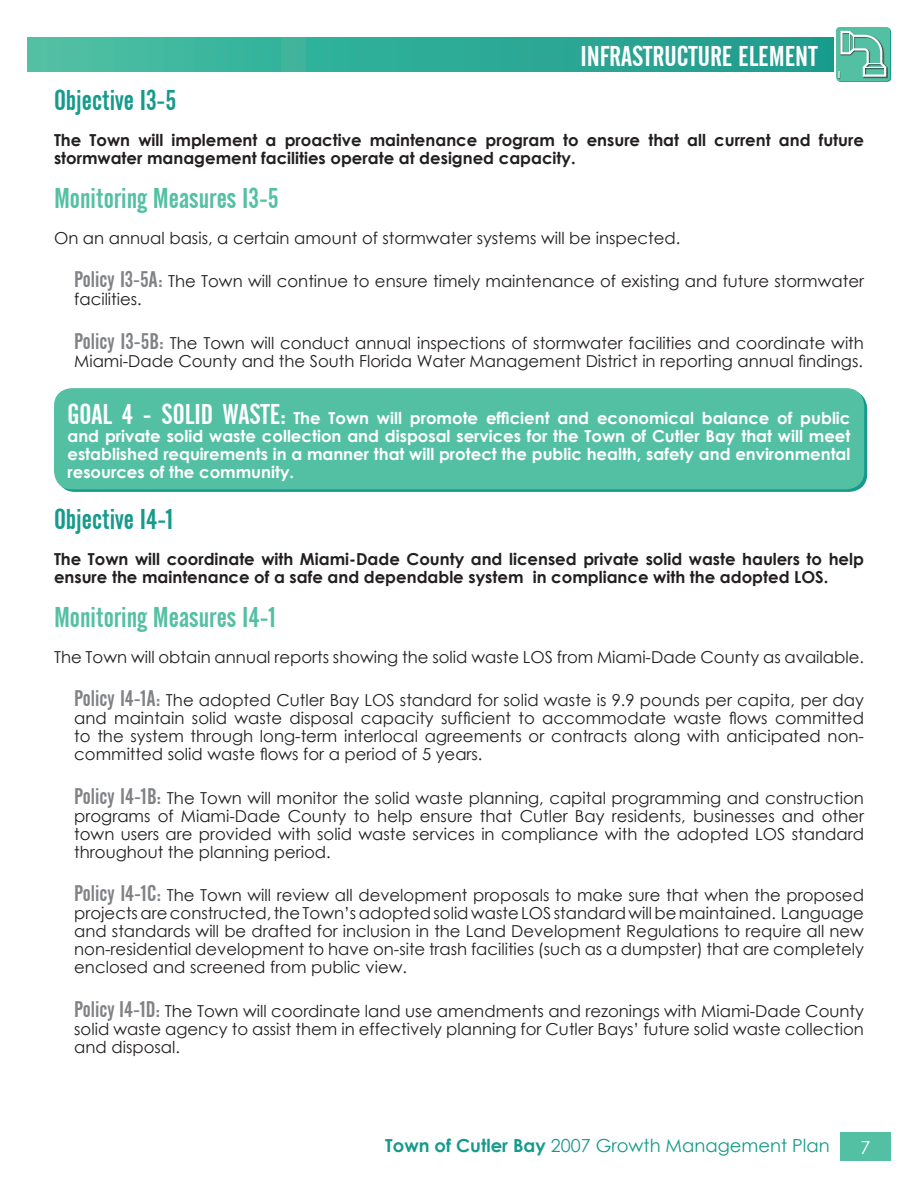
<style>
.page{position:relative;width:918px;height:1188px;background:#fff}
.page>*{position:absolute;margin:0;border:0;box-sizing:border-box;transform-origin:0 0}
.Paragraph_Style_1{font:28.5px "Alternate Gothic No 2 BT";color:#54c0a3}
.Paragraph_Style_1-2{font:28.5px "Alternate Gothic No 2 BT";color:#169a8c}
.t1{font:28.5px "Alternate Gothic No 2 BT";color:#fff}
.t2{font:18px "Century Gothic";color:#169a8c}
.t3{font:18px "Century Gothic";color:#fff}
.Paragraph_Style_1-3{font:16.5px/18px "Century Gothic";color:#231f20;text-align:justify}
.Paragraph_Style_1-4{font:700 16.5px/18px "Century Gothic";color:#231f20}
.t4{font:700 16.5px/18px "Century Gothic";color:#fff;text-align:justify}
.t5{font:700 9.6px "Century Gothic";color:#fff}
.s1{font-family:"Alternate Gothic No 2 BT";font-size:22.5px;color:#808285}
.s2{font-family:"Alternate Gothic No 2 BT";font-weight:400;font-size:28.5px}
.s3{font-weight:700}
</style>
<div class="page">
<div style="left:840px;top:1133px;width:51px;height:28px;background:#54c0a3"></div>
<div style="left:27px;top:38px;width:807px;height:34px;background:linear-gradient(to right,#49c0a3,#1b9a8d)"></div>
<svg style="left:837px;top:28px;width:54px;height:54px"></svg>
<div style="left:836px;top:27px;width:54px;height:54px;background:#54c0a3;border-radius:4px"></div>
<div style="left:840px;top:31px;width:48px;height:47px;background:#231f20;opacity:.75"></div>
<svg style="left:838px;top:31px;width:48px;height:49px"></svg>
<div style="left:57px;top:391px;width:810px;height:101px;background:linear-gradient(to bottom,#14998b,#1e9f8f);border-radius:18px"></div>
<div style="left:54px;top:388px;width:810px;height:101px;background:#54c0a3;border-radius:18px"></div>
<h1 class="t1" style="left:580px;top:40px;width:239px">INFRASTRUCTURE ELEMENT</h1>
<p class="t5" style="left:838px;top:68px;width:4px">I</p>
<p class="Paragraph_Style_1-2" style="left:54px;top:84px;width:124px">Objective I3-5</p>
<p class="Paragraph_Style_1-4" style="left:54px;top:130px;width:812px">The Town will implement a proactive maintenance program to ensure that all current and future stormwater management facilities operate at designed capacity.</p>
<p class="Paragraph_Style_1" style="left:54px;top:182px;width:226px">Monitoring Measures I3-5</p>
<p class="Paragraph_Style_1-3" style="left:54px;top:228px;width:628px">On an annual basis, a certain amount of stormwater systems will be inspected.</p>
<p class="Paragraph_Style_1-3" style="left:74px;top:272px;width:791px"><span class="s1">Policy I3-5A:</span> The Town will continue to ensure timely maintenance of existing and future stormwater facilities.</p>
<p class="Paragraph_Style_1-3" style="left:74px;top:333px;width:791px"><span class="s1">Policy I3-5B:</span> The Town will conduct annual inspections of stormwater facilities and coordinate with<br>Miami-Dade County and the South Florida Water Management District in reporting annual findings.</p>
<p class="t4" style="left:68px;top:409px;width:785px"><span class="s2">GOAL 4 - SOLID WASTE:</span> The Town will promote efficient and economical balance of public and private solid waste collection and disposal services for the Town of Cutler Bay that will meet established requirements in a manner that will protect the public health, safety and environmental resources of the community.</p>
<p class="Paragraph_Style_1-2" style="left:54px;top:504px;width:121px">Objective I4-1</p>
<p class="Paragraph_Style_1-4" style="left:54px;top:550px;width:811px">The Town will coordinate with Miami-Dade County and licensed private solid waste haulers to help ensure the maintenance of a safe and dependable system in compliance with the adopted LOS.</p>
<p class="Paragraph_Style_1" style="left:54px;top:601px;width:224px">Monitoring Measures I4-1</p>
<p class="Paragraph_Style_1-3" style="left:54px;top:648px;width:811px">The Town will obtain annual reports showing the solid waste LOS from Miami-Dade County as available.</p>
<p class="Paragraph_Style_1-3" style="left:74px;top:691px;width:791px"><span class="s1">Policy I4-1A:</span> The adopted Cutler Bay LOS standard for solid waste is 9.9 pounds per capita, per day and maintain solid waste disposal capacity sufficient to accommodate waste flows committed to the system through long-term interlocal agreements or contracts along with anticipated non&shy;committed solid waste flows for a period of 5 years.</p>
<p class="Paragraph_Style_1-3" style="left:74px;top:789px;width:791px"><span class="s1">Policy I4-1B:</span> The Town will monitor the solid waste planning, capital programming and construction programs of Miami-Dade County to help ensure that Cutler Bay residents, businesses and other town users are provided with solid waste services in compliance with the adopted LOS standard throughout the planning period.</p>
<p class="Paragraph_Style_1-3" style="left:74px;top:886px;width:791px"><span class="s1">Policy I4-1C:</span> The Town will review all development proposals to make sure that when the proposed projects are constructed, the Town’s adopted solid waste LOS standard will be maintained. Language and standards will be drafted for inclusion in the Land Development Regulations to require all new non-residential development to have on-site trash facilities (such as a dumpster) that are completely enclosed and screened from public view.</p>
<p class="Paragraph_Style_1-3" style="left:74px;top:1002px;width:791px"><span class="s1">Policy I4-1D:</span> The Town will coordinate land use amendments and rezonings with Miami-Dade County solid waste agency to assist them in effectively planning for Cutler Bays’ future solid waste collection and disposal.</p>
<p class="t2" style="left:385px;top:1133px;width:446px"><span class="s3">Town of Cutler Bay</span> 2007 Growth Management Plan</p>
<p class="t3" style="left:861px;top:1135px;width:11px">7</p>
</div>
